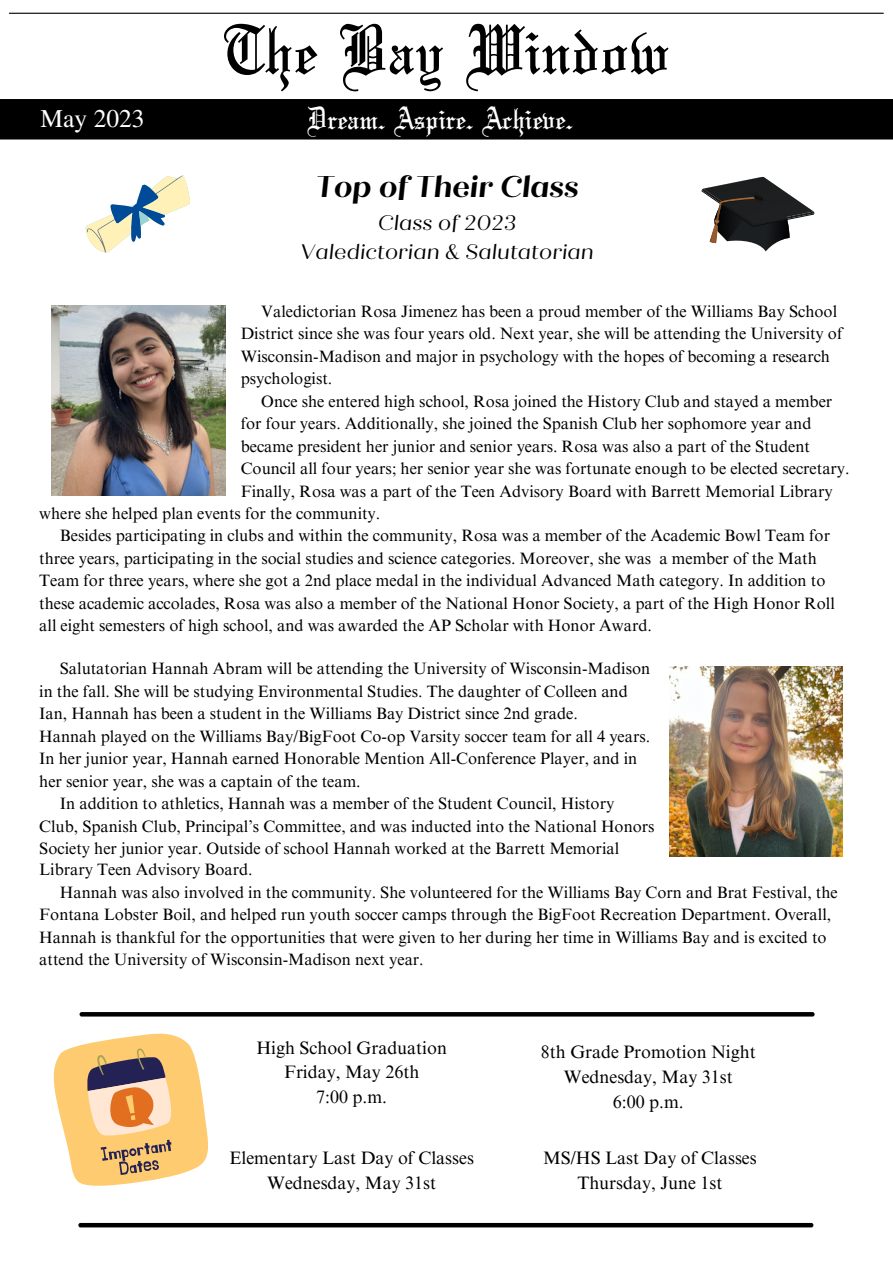
<style>
.page{position:relative;width:893px;height:1264px;background:#fff}
.page>*{position:absolute;margin:0;border:0;box-sizing:border-box;transform-origin:0 0}
.t1{font:75px "Olde English";color:#000}
.t2{font:33px "Olde English";color:#fff}
.t3{font:italic 700 30px "Quiche Display";color:#000}
.t4{font:25.5px "Te X Gyre Termes";color:#fff}
.t5{font:italic 21px "Quiche Display";color:#000}
.t6{font:18px "Times NRMT Pro";color:#000}
.t7{font:16.5px/22.5px "Times NRMT Pro";color:#000}
</style>
<div class="page">
<hr style="left:9px;top:13px;width:874px;height:1px;background:#000">
<div style="left:0;top:99px;width:892px;height:40px;background:#000"></div>
<img style="left:51px;top:305px;width:175px;height:190px">
<img style="left:669px;top:666px;width:173px;height:190px">
<svg style="left:85px;top:175px;width:105px;height:78px"></svg>
<svg style="left:701px;top:177px;width:114px;height:75px"></svg>
<svg style="left:79px;top:1012px;width:735px;height:4px;background:#040404"></svg>
<div style="left:78px;top:1222px;width:735px;height:5px;background:#000;border-radius:2px"></div>
<svg style="left:53px;top:1033px;width:155px;height:153px"></svg>
<p class="t1" style="left:223px;top:24px;width:448px">The Bay Window</p>
<p class="t4" style="left:41px;top:100px;width:105px">May 2023</p>
<p class="t2" style="left:307px;top:107px;width:267px">Dream. Aspire. Achieve.</p>
<p class="t3" style="left:316px;top:169px;width:264px">Top of Their Class</p>
<p class="t5" style="left:378px;top:210px;width:140px">Class of 2023</p>
<p class="t5" style="left:300px;top:239px;width:295px">Valedictorian &amp; Salutatorian</p>
<p class="t7" style="left:241px;top:302px;width:603px;text-indent:21px">Valedictorian Rosa Jimenez has been a proud member of the Williams Bay School District since she was four years old. Next year, she will be attending the University of Wisconsin-Madison and major in psychology with the hopes of becoming a research psychologist.</p>
<p class="t7" style="left:241px;top:392px;width:610px;text-indent:21px">Once she entered high school, Rosa joined the History Club and stayed a member for four years. Additionally, she joined the Spanish Club her sophomore year and became president her junior and senior years. Rosa was also a part of the Student Council all four years; her senior year she was fortunate enough to be elected secretary.<br>Finally, Rosa was a part of the Teen Advisory Board with Barrett Memorial Library</p>
<p class="t7" style="left:39px;top:503px;width:342px">where she helped plan events for the community.</p>
<p class="t7" style="left:39px;top:526px;width:797px;text-indent:21px">Besides participating in clubs and within the community, Rosa was a member of the Academic Bowl Team for three years, participating in the social studies and science categories. Moreover, she was a member of the Math Team for three years, where she got a 2nd place medal in the individual Advanced Math category. In addition to these academic accolades, Rosa was also a member of the National Honor Society, a part of the High Honor Roll all eight semesters of high school, and was awarded the AP Scholar with Honor Award.</p>
<p class="t7" style="left:39px;top:659px;width:612px;text-indent:21px">Salutatorian Hannah Abram will be attending the University of Wisconsin-Madison in the fall. She will be studying Environmental Studies. The daughter of Colleen and<br>Ian, Hannah has been a student in the Williams Bay District since 2nd grade.</p>
<p class="t7" style="left:39px;top:726px;width:612px">Hannah played on the Williams Bay/BigFoot Co-op Varsity soccer team for all 4 years.<br>In her junior year, Hannah earned Honorable Mention All-Conference Player, and in her senior year, she was a captain of the team.</p>
<p class="t7" style="left:39px;top:794px;width:616px;text-indent:21px">In addition to athletics, Hannah was a member of the Student Council, History<br>Club, Spanish Club, Principal’s Committee, and was inducted into the National Honors<br>Society her junior year. Outside of school Hannah worked at the Barrett Memorial</p>
<p class="t7" style="left:39px;top:860px;width:215px">Library Teen Advisory Board.</p>
<p class="t7" style="left:39px;top:883px;width:800px;text-indent:21px">Hannah was also involved in the community. She volunteered for the Williams Bay Corn and Brat Festival, the Fontana Lobster Boil, and helped run youth soccer camps through the BigFoot Recreation Department. Overall, Hannah is thankful for the opportunities that were given to her during her time in Williams Bay and is excited to attend the University of Wisconsin-Madison next year.</p>
<p class="t6" style="left:256px;top:1040px;width:192px">High School Graduation</p>
<p class="t6" style="left:284px;top:1065px;width:137px">Friday, May 26th</p>
<p class="t6" style="left:316px;top:1090px;width:72px">7:00 p.m.</p>
<p class="t6" style="left:229px;top:1151px;width:246px">Elementary Last Day of Classes</p>
<p class="t6" style="left:267px;top:1175px;width:170px">Wednesday, May 31st</p>
<p class="t6" style="left:541px;top:1045px;width:216px">8th Grade Promotion Night</p>
<p class="t6" style="left:564px;top:1069px;width:170px">Wednesday, May 31st</p>
<p class="t6" style="left:613px;top:1094px;width:72px">6:00 p.m.</p>
<p class="t6" style="left:543px;top:1151px;width:215px">MS/HS Last Day of Classes</p>
<p class="t6" style="left:577px;top:1175px;width:146px">Thursday, June 1st</p>
</div>
